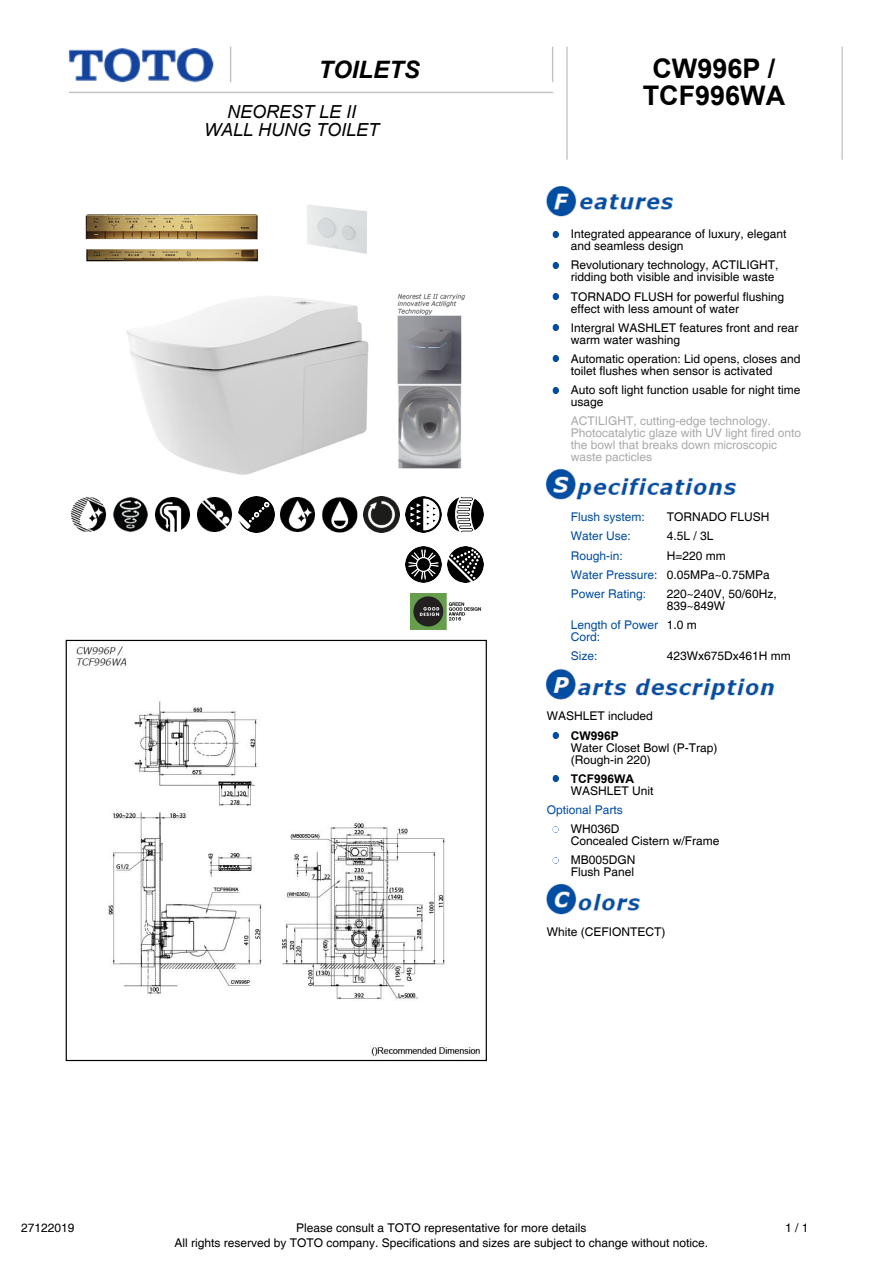
<style>
.page{position:relative;width:893px;height:1263px;background:#fff}
.page>*{position:absolute;margin:0;border:0;box-sizing:border-box;transform-origin:0 0}
.t1{font:700 27px/27px "Arial";color:#000;text-align:center}
.t2{font:italic 700 24px "Arial";color:#000}
.t3{font:italic 18px/18px "Arial";color:#000;text-align:center}
.t4{font:12px/12px "Helvetica";color:#000}
.t5{font:12px/12px "Helvetica";color:#aaa}
.t6{font:12px/19.2px "Helvetica";color:#004da1}
.t7{font:700 12px "Arial";color:#000}
.s1{color:#000}
</style>
<div class="page">
<img style="left:68px;top:46px;width:775px;height:114px">
<img style="left:85px;top:205px;width:399px;height:307px">
<img style="left:71px;top:496px;width:36px;height:36px">
<img style="left:113px;top:496px;width:36px;height:36px">
<img style="left:154px;top:496px;width:36px;height:36px">
<img style="left:196px;top:496px;width:36px;height:36px">
<img style="left:238px;top:496px;width:36px;height:36px">
<img style="left:280px;top:496px;width:36px;height:36px">
<img style="left:322px;top:496px;width:36px;height:36px">
<img style="left:364px;top:496px;width:36px;height:36px">
<img style="left:405px;top:496px;width:36px;height:36px">
<img style="left:447px;top:496px;width:36px;height:36px">
<img style="left:405px;top:547px;width:36px;height:36px">
<img style="left:447px;top:547px;width:36px;height:36px">
<img style="left:411px;top:594px;width:70px;height:36px">
<img style="left:76px;top:646px;width:404px;height:410px">
<img style="left:546px;top:186px;width:128px;height:31px">
<svg style="left:552px;top:231px;width:7px;height:6px"></svg>
<svg style="left:552px;top:262px;width:7px;height:6px"></svg>
<svg style="left:552px;top:294px;width:7px;height:6px"></svg>
<svg style="left:552px;top:325px;width:7px;height:6px"></svg>
<svg style="left:552px;top:356px;width:7px;height:6px"></svg>
<svg style="left:552px;top:387px;width:7px;height:6px"></svg>
<img style="left:545px;top:468px;width:192px;height:32px">
<img style="left:545px;top:668px;width:230px;height:32px">
<svg style="left:552px;top:733px;width:7px;height:6px"></svg>
<svg style="left:552px;top:776px;width:7px;height:6px"></svg>
<svg style="left:552px;top:826px;width:7px;height:6px"></svg>
<svg style="left:552px;top:857px;width:7px;height:6px"></svg>
<img style="left:546px;top:883px;width:95px;height:32px">
<h2 class="t2" style="left:318px;top:54px;width:103px">TOILETS</h2>
<h1 class="t1" style="left:643px;top:55px;width:144px">CW996P /<br>TCF996WA</h1>
<h3 class="t3" style="left:204px;top:103px;width:177px">NEOREST LE II<br>WALL HUNG TOILET</h3>
<p class="t4" style="left:571px;top:228px;width:217px">Integrated appearance of luxury, elegant and seamless design</p>
<p class="t4" style="left:571px;top:260px;width:209px">Revolutionary technology, ACTILIGHT, ridding both visible and invisible waste</p>
<p class="t4" style="left:571px;top:291px;width:215px">TORNADO FLUSH for powerful flushing effect with less amount of water</p>
<p class="t4" style="left:571px;top:322px;width:229px">Intergral WASHLET features front and rear warm water washing</p>
<p class="t4" style="left:571px;top:353px;width:231px">Automatic operation: Lid opens, closes and toilet flushes when sensor is activated</p>
<p class="t4" style="left:571px;top:384px;width:231px">Auto soft light function usable for night time usage</p>
<p class="t5" style="left:571px;top:416px;width:232px">ACTILIGHT, cutting-edge technology.<br>Photocatalytic glaze with UV light fired onto the bowl that breaks down microscopic waste pacticles</p>
<p class="t6" style="left:571px;top:508px;width:76px">Flush system:</p>
<p class="t4" style="left:667px;top:511px;width:104px">TORNADO FLUSH</p>
<p class="t6" style="left:571px;top:527px;width:62px">Water Use:</p>
<p class="t4" style="left:667px;top:531px;width:48px">4.5L / 3L</p>
<p class="t6" style="left:571px;top:546px;width:54px">Rough-in:</p>
<p class="t6" style="left:571px;top:546px;width:201px;text-indent:96px"><span class="s1">H=220 mm<br></span>Water Pressure: <span class="s1">0.05MPa~0.75MPa<br></span>Power Rating:</p>
<p class="t4" style="left:667px;top:588px;width:111px">220~240V, 50/60Hz,<br>839~849W</p>
<p class="t6" style="left:571px;top:619px;width:89px;line-height:12px">Length of Power<br>Cord:</p>
<p class="t4" style="left:667px;top:619px;width:32px">1.0 m</p>
<p class="t6" style="left:571px;top:647px;width:28px">Size:</p>
<p class="t4" style="left:667px;top:651px;width:126px">423Wx675Dx461H mm</p>
<p class="t4" style="left:547px;top:711px;width:108px">WASHLET included</p>
<p class="t7" style="left:571px;top:727px;width:50px">CW996P</p>
<p class="t4" style="left:571px;top:742px;width:148px">Water Closet Bowl (P-Trap) (Rough-in 220)</p>
<p class="t7" style="left:571px;top:770px;width:65px">TCF996WA</p>
<p class="t4" style="left:571px;top:785px;width:84px">WASHLET Unit</p>
<p class="t6" style="left:547px;top:801px;width:78px">Optional Parts</p>
<p class="t4" style="left:571px;top:823px;width:150px">WH036D<br>Concealed Cistern w/Frame</p>
<p class="t4" style="left:571px;top:855px;width:66px">MB005DGN<br>Flush Panel</p>
<p class="t4" style="left:547px;top:926px;width:120px">White (CEFIONTECT)</p>
<p class="t4" style="left:21px;top:1222px;width:55px">27122019</p>
<p class="t4" style="left:174px;top:1221px;width:535px;line-height:15px;text-align:center">Please consult a TOTO representative for more details<br>All rights reserved by TOTO company. Specifications and sizes are subject to change without notice.</p>
<p class="t4" style="left:785px;top:1222px;width:25px">1 / 1</p>
</div>
